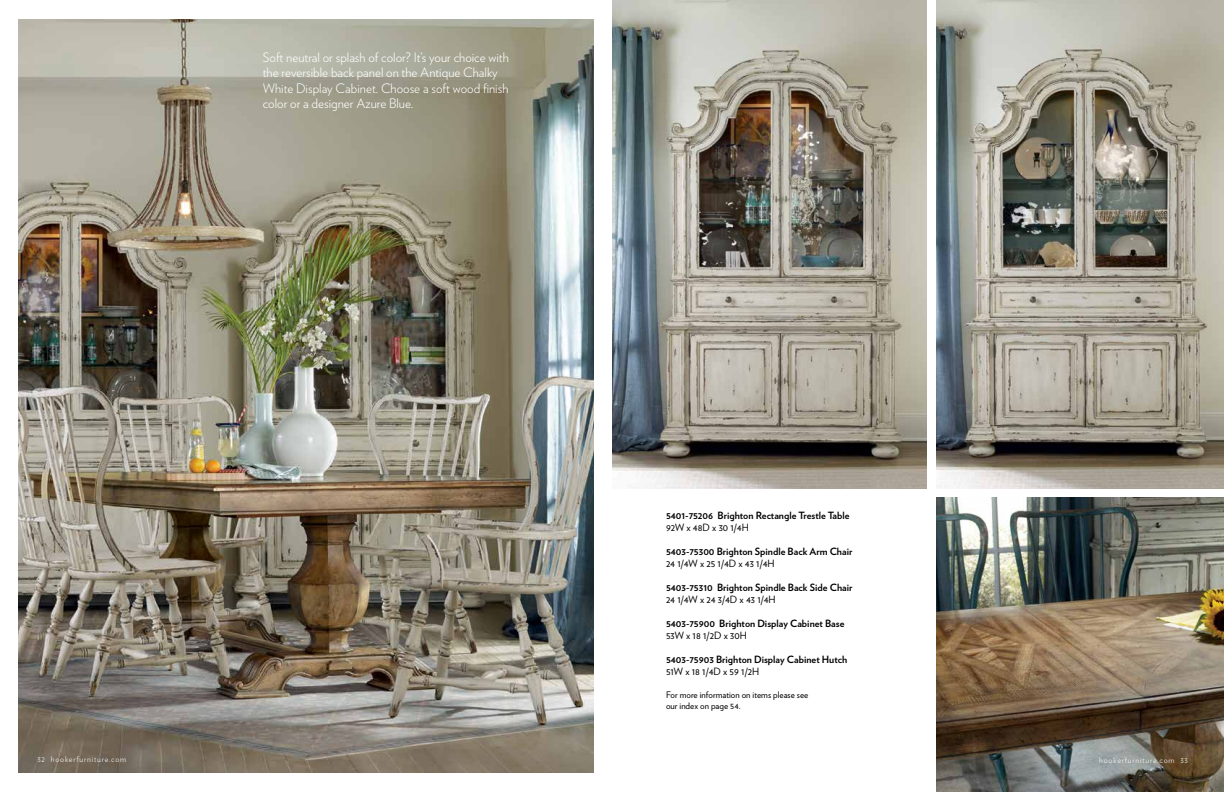
<style>
.page{position:relative;width:1224px;height:792px;background:#fff}
.page>*{position:absolute;margin:0;border:0;box-sizing:border-box;transform-origin:0 0}
.t1{font:300 13px/15.6px "Verlag";color:#fff}
.t2{font:700 10px "Verlag";color:#000}
.t3{font:10px "Verlag";color:#000}
.t4{font:9px/10.8px "Verlag";color:#000}
.t5{font:300 8px "Verlag";letter-spacing:.1em;color:#fff}
</style>
<div class="page">
<img style="left:612px;top:0;width:315px;height:488px">
<img style="left:936px;top:497px;width:288px;height:295px">
<img style="left:18px;top:19px;width:576px;height:754px">
<img style="left:936px;top:0;width:288px;height:488px">
<h1 class="t1" style="left:263px;top:48px;width:248px">Soft neutral or splash of color? It’s your choice with the reversible back panel on the Antique Chalky White Display Cabinet. Choose a soft wood finish color or a designer Azure Blue.</h1>
<p class="t2" style="left:666px;top:508px;width:185px">5401-75206 Brighton Rectangle Trestle Table</p>
<p class="t3" style="left:666px;top:520px;width:84px">92W x 48D x 30 1/4H</p>
<p class="t2" style="left:666px;top:544px;width:188px">5403-75300 Brighton Spindle Back Arm Chair</p>
<p class="t3" style="left:666px;top:556px;width:110px">24 1/4W x 25 1/4D x 43 1/4H</p>
<p class="t2" style="left:666px;top:580px;width:188px">5403-75310 Brighton Spindle Back Side Chair</p>
<p class="t3" style="left:666px;top:592px;width:111px">24 1/4W x 24 3/4D x 43 1/4H</p>
<p class="t2" style="left:666px;top:616px;width:180px">5403-75900 Brighton Display Cabinet Base</p>
<p class="t3" style="left:666px;top:628px;width:82px">53W x 18 1/2D x 30H</p>
<p class="t2" style="left:666px;top:652px;width:183px">5403-75903 Brighton Display Cabinet Hutch</p>
<p class="t3" style="left:666px;top:664px;width:95px">51W x 18 1/4D x 59 1/2H</p>
<p class="t4" style="left:666px;top:689px;width:144px">For more information on items please see our index on page 54.</p>
<p class="t5" style="left:37px;top:754px;width:90px">32 hookerfurniture.com</p>
<p class="t5" style="left:1099px;top:754px;width:90px">hookerfurniture.com 33</p>
</div>
